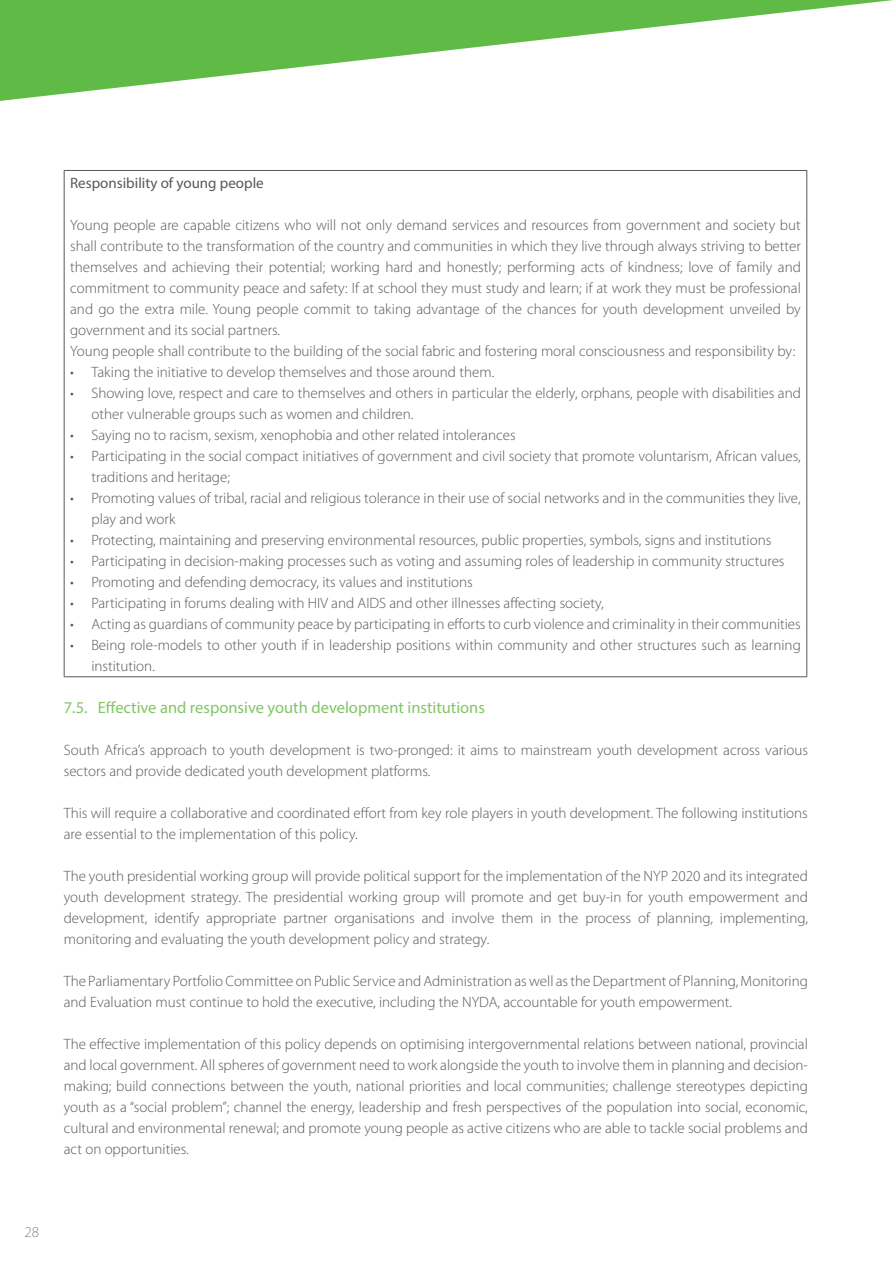
<style>
.page{position:relative;width:893px;height:1263px;background:#fff}
.page>*{position:absolute;margin:0;border:0;box-sizing:border-box;transform-origin:0 0}
.t1{font:16.5px "Myriad Pro";color:#81c665}
.t2{font:300 15px/21px "Myriad Pro";color:#57585a}
.t3{font:15px "Myriad Pro";color:#57585a}
.t4{font:300 15px "Myriad Pro";color:#808285}
</style>
<div class="page">
<svg style="left:0;top:0;width:893px;height:101px"></svg>
<hr style="left:64px;top:170px;width:743px;height:1px;background:#57585a">
<hr style="left:64px;top:171px;width:1px;height:505px;background:#57585a">
<hr style="left:806px;top:171px;width:1px;height:505px;background:#57585a">
<hr style="left:64px;top:676px;width:743px;height:1px;background:#57585a">
<p class="t3" style="left:70px;top:173px;width:195px">Responsibility of young people</p>
<p class="t2" style="left:70px;top:214px;width:732px">Young people are capable citizens who will not only demand services and resources from government and society but shall contribute to the transformation of the country and communities in which they live through always striving to better themselves and achieving their potential; working hard and honestly; performing acts of kindness; love of family and commitment to community peace and safety: If at school they must study and learn; if at work they must be professional and go the extra mile. Young people commit to taking advantage of the chances for youth development unveiled by government and its social partners.<br>Young people shall contribute to the building of the social fabric and fostering moral consciousness and responsibility by:</p>
<p class="t2" style="left:70px;top:361px;width:426px">• Taking the initiative to develop themselves and those around them.</p>
<p class="t2" style="left:91px;top:382px;width:711px;text-indent:-21px">• Showing love, respect and care to themselves and others in particular the elderly, orphans, people with disabilities and other vulnerable groups such as women and children.</p>
<p class="t2" style="left:70px;top:424px;width:447px">• Saying no to racism, sexism, xenophobia and other related intolerances</p>
<p class="t2" style="left:91px;top:445px;width:711px;text-indent:-21px">• Participating in the social compact initiatives of government and civil society that promote voluntarism, African values, traditions and heritage;</p>
<p class="t2" style="left:91px;top:487px;width:711px;text-indent:-21px">• Promoting values of tribal, racial and religious tolerance in their use of social networks and in the communities they live, play and work</p>
<p class="t2" style="left:70px;top:529px;width:703px">• Protecting, maintaining and preserving environmental resources, public properties, symbols, signs and institutions</p>
<p class="t2" style="left:70px;top:550px;width:716px">• Participating in decision-making processes such as voting and assuming roles of leadership in community structures</p>
<p class="t2" style="left:70px;top:571px;width:404px">• Promoting and defending democracy, its values and institutions</p>
<p class="t2" style="left:70px;top:592px;width:535px">• Participating in forums dealing with HIV and AIDS and other illnesses affecting society,</p>
<p class="t2" style="left:70px;top:613px;width:732px">• Acting as guardians of community peace by participating in efforts to curb violence and criminality in their communities</p>
<p class="t2" style="left:91px;top:634px;width:711px;text-indent:-21px">• Being role-models to other youth if in leadership positions within community and other structures such as learning institution.</p>
<p class="t1" style="left:64px;top:697px;width:423px">7.5. Effective and responsive youth development institutions</p>
<p class="t2" style="left:64px;top:740px;width:746px">South Africa’s approach to youth development is two-pronged: it aims to mainstream youth development across various sectors and provide dedicated youth development platforms.</p>
<p class="t2" style="left:64px;top:803px;width:746px">This will require a collaborative and coordinated effort from key role players in youth development. The following institutions are essential to the implementation of this policy.</p>
<p class="t2" style="left:64px;top:866px;width:746px;text-align:justify">The youth presidential working group will provide political support for the implementation of the NYP 2020 and its integrated youth development strategy. The presidential working group will promote and get buy-in for youth empowerment and development, identify appropriate partner organisations and involve them in the process of planning, implementing, monitoring and evaluating the youth development policy and strategy.</p>
<p class="t2" style="left:64px;top:971px;width:746px">The Parliamentary Portfolio Committee on Public Service and Administration as well as the Department of Planning, Monitoring and Evaluation must continue to hold the executive, including the NYDA, accountable for youth empowerment.</p>
<p class="t2" style="left:64px;top:1034px;width:746px;text-align:justify">The effective implementation of this policy depends on optimising intergovernmental relations between national, provincial and local government. All spheres of government need to work alongside the youth to involve them in planning and decision&shy;making; build connections between the youth, national priorities and local communities; challenge stereotypes depicting youth as a “social problem”; channel the energy, leadership and fresh perspectives of the population into social, economic, cultural and environmental renewal; and promote young people as active citizens who are able to tackle social problems and act on opportunities.</p>
<p class="t4" style="left:25px;top:1223px;width:16px">28</p>
</div>
